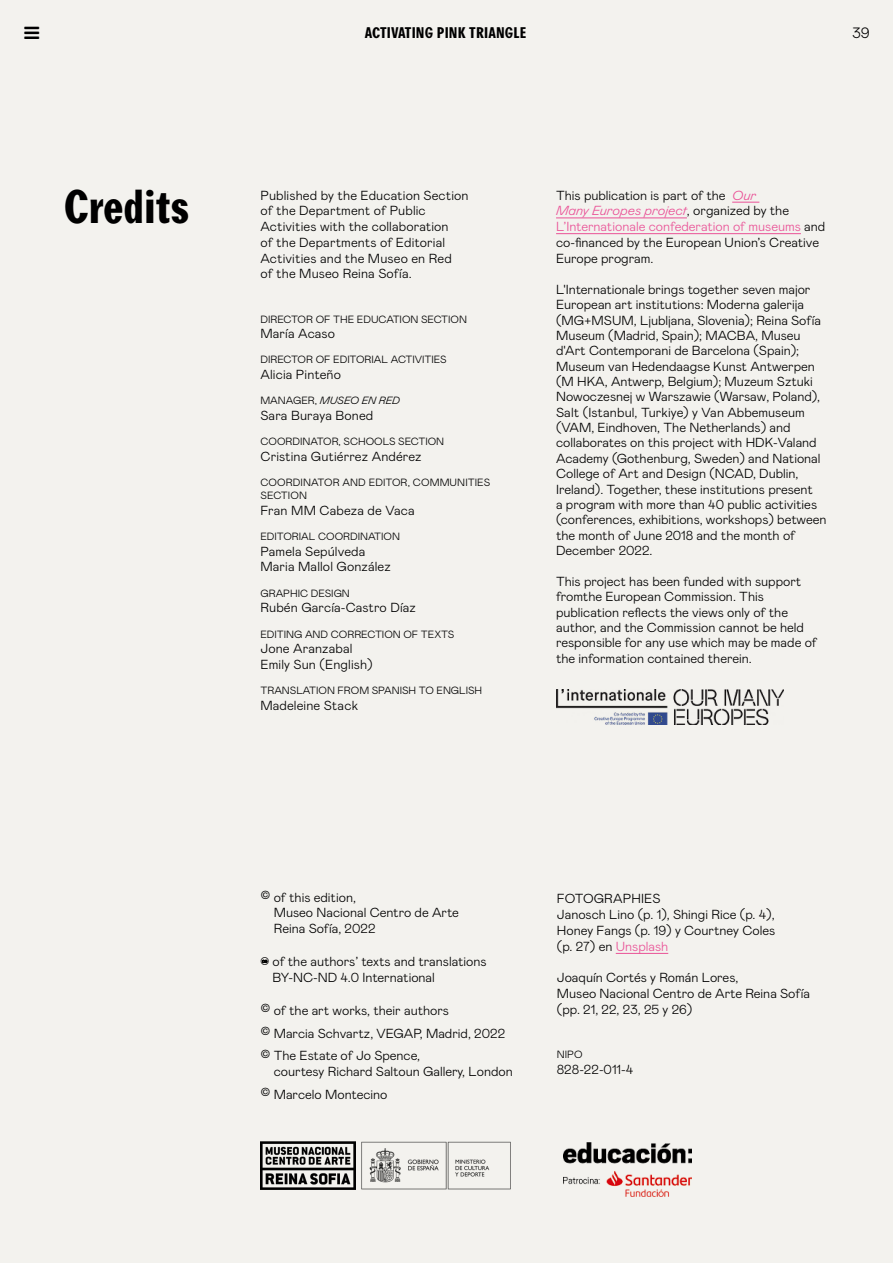
<style>
.page{position:relative;width:893px;height:1263px;background:#f3f2ee}
.page>*{position:absolute;margin:0;border:0;box-sizing:border-box;transform-origin:0 0}
.t1{font:46.2px "Agipo Bold Cond";color:#000}
.t2{font:15px "Agipo Bold Cond";letter-spacing:.01em;color:#000}
.t3{font:300 15px "Mabry Pro";color:#000}
.t4{font:300 13.2px/15.3px "Mabry Pro";color:#000}
.t5{font:300 10.5px/12.6px "Mabry Pro";color:#000}
.t6{font:italic 300 10.5px "Mabry Pro";letter-spacing:-.005em;color:#000}
.s1{font-style:normal}
.s2{font-style:italic;color:#ea5297}
.s3{color:#ea5297}
.s4{font-size:18.75px}
.s5{font-size:11.25px}
</style>
<div class="page">
<svg style="left:732px;top:202px;width:27px;height:1px"></svg>
<hr style="left:556px;top:218px;width:131px;height:1px;background:#ea5297">
<hr style="left:556px;top:233px;width:245px;height:1px;background:#ea5297">
<img style="left:563px;top:1143px;width:128px;height:53px">
<hr style="left:616px;top:953px;width:52px;height:1px;background:#ea5297">
<svg style="left:262px;top:960px;width:5px;height:3px"></svg>
<img style="left:260px;top:1142px;width:95px;height:47px">
<img style="left:361px;top:1141px;width:150px;height:48px">
<img style="left:557px;top:689px;width:227px;height:36px">
<p class="t2" style="left:365px;top:21px;width:163px">ACTIVATING PINK TRIANGLE</p>
<p class="t3" style="left:852px;top:23px;width:19px">39</p>
<h1 class="t1" style="left:64px;top:170px;width:127px">Credits</h1>
<p class="t4" style="left:260px;top:186px;width:210px;line-height:15.8px">Published by the Education Section of the Department of Public<br>Activities with the collaboration<br>of the Departments of Editorial<br>Activities and the Museo en Red<br>of the Museo Reina Sofía.</p>
<p class="t5" style="left:260px;top:312px;width:208px">DIRECTOR OF THE EDUCATION SECTION</p>
<p class="t4" style="left:260px;top:325px;width:76px">María Acaso</p>
<p class="t5" style="left:260px;top:353px;width:188px">DIRECTOR OF EDITORIAL ACTIVITIES</p>
<p class="t4" style="left:260px;top:366px;width:82px">Alicia Pinteño</p>
<p class="t6" style="left:260px;top:393px;width:141px"><span class="s1">MANAGER,</span> MUSEO EN RED</p>
<p class="t4" style="left:260px;top:407px;width:114px">Sara Buraya Boned</p>
<p class="t5" style="left:260px;top:435px;width:185px">COORDINATOR, SCHOOLS SECTION</p>
<p class="t4" style="left:260px;top:448px;width:163px">Cristina Gutiérrez Andérez</p>
<p class="t5" style="left:260px;top:476px;width:231px">COORDINATOR AND EDITOR, COMMUNITIES<br>SECTION</p>
<p class="t4" style="left:260px;top:502px;width:156px">Fran MM Cabeza de Vaca</p>
<p class="t5" style="left:260px;top:529px;width:141px">EDITORIAL COORDINATION</p>
<p class="t4" style="left:260px;top:542px;width:132px;line-height:15.8px">Pamela Sepúlveda<br>Maria Mallol González</p>
<p class="t5" style="left:260px;top:586px;width:91px">GRAPHIC DESIGN</p>
<p class="t4" style="left:260px;top:599px;width:157px">Rubén García-Castro Díaz</p>
<p class="t5" style="left:260px;top:627px;width:195px">EDITING AND CORRECTION OF TEXTS</p>
<p class="t4" style="left:260px;top:640px;width:114px;line-height:15.8px">Jone Aranzabal<br>Emily Sun (English)</p>
<p class="t5" style="left:260px;top:684px;width:223px">TRANSLATION FROM SPANISH TO ENGLISH</p>
<p class="t4" style="left:260px;top:697px;width:99px">Madeleine Stack</p>
<p class="t4" style="left:556px;top:186px;width:271px;line-height:15.8px">This publication is part of the <span class="s2">Our<br>Many Europes project</span>, organized by the <span class="s3">L’Internationale confederation of museums</span> and co-financed by the European Union’s Creative Europe program.</p>
<p class="t4" style="left:556px;top:281px;width:272px">L'Internationale brings together seven major European art institutions: Moderna galerija (MG+MSUM, Ljubljana, Slovenia); Reina Sofía Museum (Madrid, Spain); MACBA, Museu d'Art Contemporani de Barcelona (Spain); Museum van Hedendaagse Kunst Antwerpen (M HKA, Antwerp, Belgium); Muzeum Sztuki Nowoczesnej w Warszawie (Warsaw, Poland), Salt (Istanbul, Turkiye) y Van Abbemuseum (VAM, Eindhoven, The Netherlands) and collaborates on this project with HDK-Valand Academy (Gothenburg, Sweden) and National College of Art and Design (NCAD, Dublin, Ireland). Together, these institutions present<br>a program with more than 40 public activities (conferences, exhibitions, workshops) between the month of June 2018 and the month of December 2022.</p>
<p class="t4" style="left:556px;top:573px;width:262px">This project has been funded with support fromthe European Commission. This publication reflects the views only of the author, and the Commission cannot be held responsible for any use which may be made of the information contained therein.</p>
<p class="t4" style="left:274px;top:888px;width:187px;line-height:15.8px;text-indent:-13px"><span class="s4">©</span> of this edition,<br>Museo Nacional Centro de Arte<br>Reina Sofía, 2022</p>
<p class="t4" style="left:272px;top:953px;width:216px;line-height:15.8px;text-indent:-12px"><span class="s5">○</span> of the authors’ texts and translations<br>BY-NC-ND 4.0 International</p>
<p class="t4" style="left:260px;top:999px;width:246px;line-height:22.5px"><span class="s4">©</span> of the art works, their authors<br><span class="s4">©</span> Marcia Schvartz, VEGAP, Madrid, 2022 <span class="s4">©</span> The Estate of Jo Spence,</p>
<p class="t4" style="left:260px;top:1059px;width:254px;line-height:22.5px;text-indent:13px">courtesy Richard Saltoun Gallery, London <span class="s4">©</span> Marcelo Montecino</p>
<p class="t4" style="left:557px;top:889px;width:220px;line-height:16px">FOTOGRAPHIES<br>Janosch Lino (p. 1), Shingi Rice (p. 4),<br>Honey Fangs (p. 19) y Courtney Coles (p. 27) en <span class="s3">Unsplash</span></p>
<p class="t4" style="left:557px;top:969px;width:254px;line-height:15.8px">Joaquín Cortés y Román Lores,<br>Museo Nacional Centro de Arte Reina Sofía (pp. 21, 22, 23, 25 y 26)</p>
<p class="t5" style="left:557px;top:1047px;width:27px">NIPO</p>
<p class="t4" style="left:557px;top:1061px;width:78px">828-22-011-4</p>
</div>
